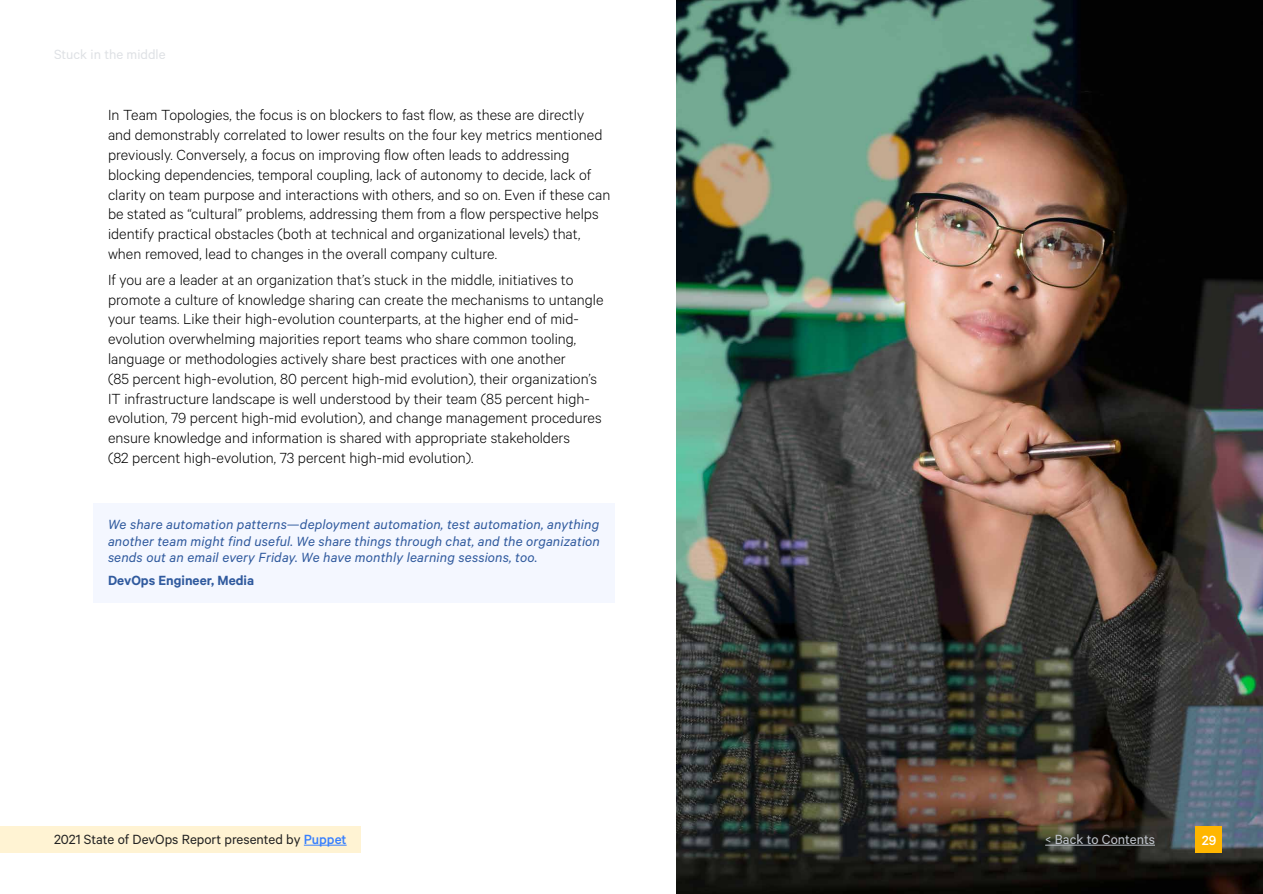
<style>
.page{position:relative;width:1263px;height:894px;background:#fff}
.page>*{position:absolute;margin:0;border:0;box-sizing:border-box;transform-origin:0 0}
.t1{font:300 16.5px/19.8px "Calibre";color:#000}
.t2{font:italic 15px/16.5px "Calibre";letter-spacing:.01em;color:#305a9e;text-align:justify}
.t3{font:15px "Calibre";color:#222}
.t4{font:600 15px "Calibre";color:#305a9e}
.t5{font:15px "Calibre";color:#dbdee2}
.t6{font:15px "Calibre";color:#c0c5cd}
.t7{font:500 15px "Calibre";color:#fff}
.s1{font-weight:500;color:#3880ff}
</style>
<div class="page">
<img style="left:676px;top:0;width:587px;height:894px">
<div style="left:93px;top:503px;width:522px;height:100px;background:#f4f7ff"></div>
<div style="left:0;top:826px;width:362px;height:28px;background:#fff3d3"></div>
<hr style="left:304px;top:845px;width:43px;height:1px;background:#3880ff">
<hr style="left:1045px;top:845px;width:110px;height:1px;background:#c0c5cd">
<div style="left:1196px;top:826px;width:26px;height:28px;background:#ffb600"></div>
<p class="t5" style="left:54px;top:45px;width:113px">Stuck in the middle</p>
<p class="t1" style="left:108px;top:105px;width:504px">In Team Topologies, the focus is on blockers to fast flow, as these are directly and demonstrably correlated to lower results on the four key metrics mentioned previously. Conversely, a focus on improving flow often leads to addressing blocking dependencies, temporal coupling, lack of autonomy to decide, lack of clarity on team purpose and interactions with others, and so on. Even if these can be stated as “cultural” problems, addressing them from a flow perspective helps identify practical obstacles (both at technical and organizational levels) that, when removed, lead to changes in the overall company culture.</p>
<p class="t1" style="left:108px;top:269px;width:497px">If you are a leader at an organization that’s stuck in the middle, initiatives to promote a culture of knowledge sharing can create the mechanisms to untangle your teams. Like their high-evolution counterparts, at the higher end of mid&shy;evolution overwhelming majorities report teams who share common tooling, language or methodologies actively share best practices with one another<br>(85 percent high-evolution, 80 percent high-mid evolution), their organization’s IT infrastructure landscape is well understood by their team (85 percent high&shy;evolution, 79 percent high-mid evolution), and change management procedures ensure knowledge and information is shared with appropriate stakeholders<br>(82 percent high-evolution, 73 percent high-mid evolution).</p>
<p class="t2" style="left:108px;top:516px;width:493px">We share automation patterns—deployment automation, test automation, anything another team might find useful. We share things through chat, and the organization sends out an email every Friday. We have monthly learning sessions, too.</p>
<p class="t4" style="left:108px;top:571px;width:148px">DevOps Engineer, Media</p>
<p class="t3" style="left:54px;top:831px;width:294px">2021 State of DevOps Report presented by <span class="s1">Puppet</span></p>
<p class="t6" style="left:1045px;top:831px;width:111px">&lt; Back to Contents</p>
<p class="t7" style="left:1202px;top:831px;width:16px">29</p>
</div>
